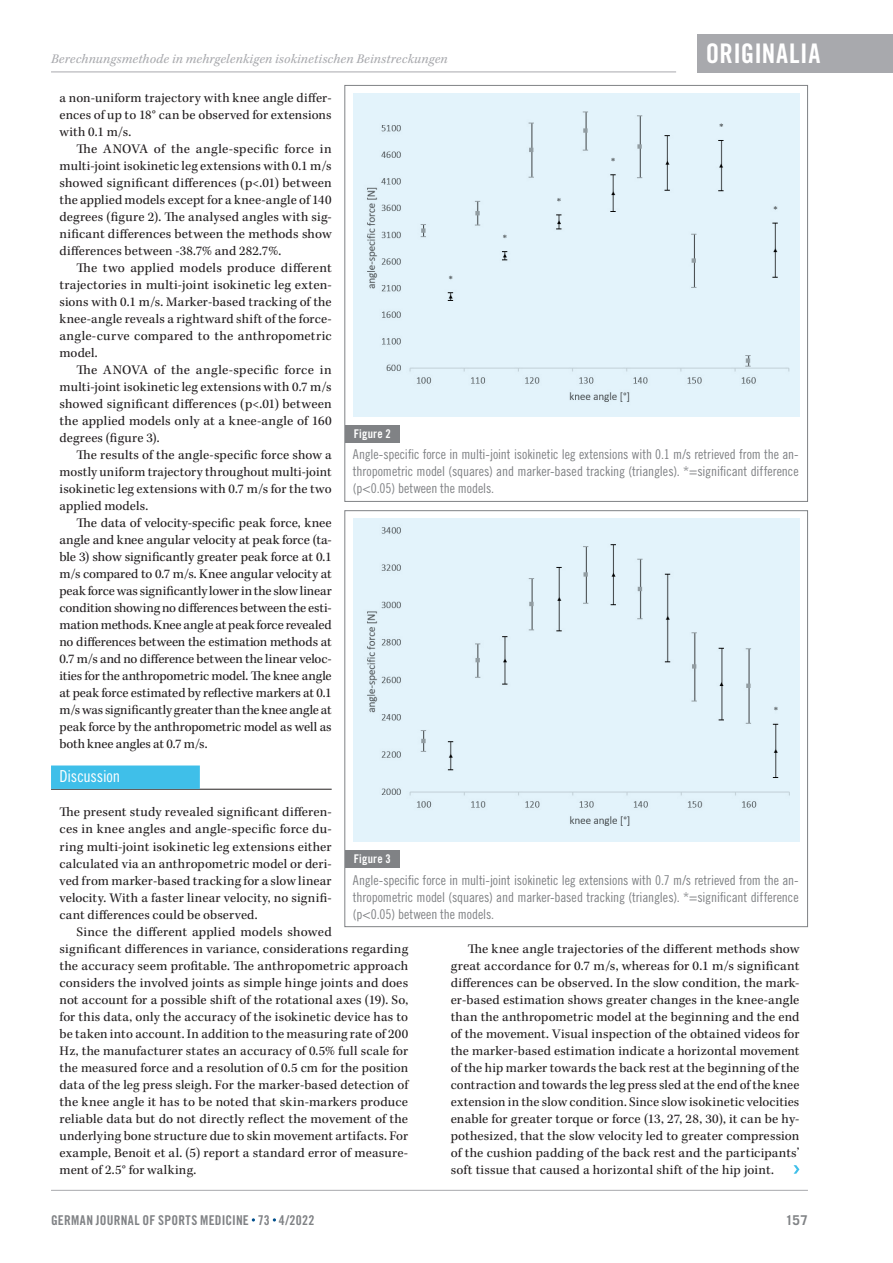
<style>
.page{position:relative;width:893px;height:1263px;background:#fff}
.page>*{position:absolute;margin:0;border:0;box-sizing:border-box;transform-origin:0 0}
.t1{font:27px "Trade Gothic LT Std Bd Cn 20";color:#fff}
.t2{font:16.5px "Trade Gothic LT Std Cn 18";letter-spacing:-.01em;color:#fff}
.t3{font:13.5px/17px "Kepler Std";letter-spacing:.01em;color:#231f20;text-align:justify}
.t4{font:13.5px/17px "Trade Gothic LT Std Cn 18";letter-spacing:-.005em;color:#808285;text-align:justify}
.t5{font:italic 13.5px "Kepler Std";letter-spacing:.015em;color:#a8a9ad}
.t6{font:13.5px "Trade Gothic LT Std Bd Cn 20";letter-spacing:.02em;color:#808285}
.t7{font:700 13.5px "Trade Gothic LT Std";color:#808285}
.t8{font:12px "Trade Gothic LT Std Bd Cn 20";letter-spacing:.02em;color:#fff}
</style>
<div class="page">
<div style="left:697px;top:34px;width:196px;height:38px;background:#a8a9ad"></div>
<hr style="left:51px;top:72px;width:625px;height:1px;background:#a8a9ad">
<hr style="left:51px;top:1190px;width:757px;height:1px;background:#a8a9ad">
<svg style="left:793px;top:1165px;width:6px;height:9px"></svg>
<hr style="left:51px;top:789px;width:281px;height:1px;background:#231f20">
<div style="left:51px;top:765px;width:149px;height:24px;background:#3fbfe9"></div>
<div style="left:345px;top:425px;width:54px;height:17px;background:#808285"></div>
<div style="left:353px;top:96px;width:446px;height:319px;background:#e3f3fb"></div>
<div style="left:345px;top:850px;width:54px;height:17px;background:#808285"></div>
<div style="left:353px;top:521px;width:446px;height:318px;background:#e3f3fb"></div>
<h1 class="t1" style="left:706px;top:37px;width:26px">Originalia</h1>
<p class="t5" style="left:51px;top:51px;width:398px">Berechnungsmethode in mehrgelenkigen isokinetischen Beinstreckungen</p>
<p class="t3" style="left:60px;top:90px;width:274px">a non-uniform trajectory with knee angle differ&shy;ences of up to 18° can be observed for extensions with 0.1 m/s.</p>
<p class="t3" style="left:60px;top:141px;width:274px;text-indent:17px">The ANOVA of the angle-specific force in multi-joint isokinetic leg extensions with 0.1 m/s showed significant differences (p&lt;.01) between the applied models except for a knee-angle of 140 degrees (figure 2). The analysed angles with sig&shy;nificant differences between the methods show differences between -38.7% and 282.7%.</p>
<p class="t3" style="left:60px;top:260px;width:274px;text-indent:17px">The two applied models produce different trajectories in multi-joint isokinetic leg exten&shy;sions with 0.1 m/s. Marker-based tracking of the knee-angle reveals a rightward shift of the force&shy;angle-curve compared to the anthropometric model.</p>
<p class="t3" style="left:60px;top:362px;width:274px;text-indent:17px">The ANOVA of the angle-specific force in multi-joint isokinetic leg extensions with 0.7 m/s showed significant differences (p&lt;.01) between the applied models only at a knee-angle of 160 degrees (figure 3).</p>
<p class="t3" style="left:60px;top:447px;width:274px;text-indent:17px">The results of the angle-specific force show a mostly uniform trajectory throughout multi-joint isokinetic leg extensions with 0.7 m/s for the two applied models.</p>
<p class="t3" style="left:60px;top:515px;width:274px;text-indent:17px">The data of velocity-specific peak force, knee angle and knee angular velocity at peak force (ta&shy;ble 3) show significantly greater peak force at 0.1 m/s compared to 0.7 m/s. Knee angular velocity at peak force was significantly lower in the slow linear condition showing no differences between the esti&shy;mation methods. Knee angle at peak force revealed no differences between the estimation methods at 0.7 m/s and no difference between the linear veloc&shy;ities for the anthropometric model. The knee angle at peak force estimated by reflective markers at 0.1 m/s was significantly greater than the knee angle at peak force by the anthropometric model as well as both knee angles at 0.7 m/s.</p>
<p class="t2" style="left:60px;top:767px;width:62px">Discussion</p>
<p class="t3" style="left:60px;top:804px;width:274px">The present study revealed significant differen&shy;ces in knee angles and angle-specific force du&shy;ring multi-joint isokinetic leg extensions either calculated via an anthropometric model or deri&shy;ved from marker-based tracking for a slow linear velocity. With a faster linear velocity, no signifi&shy;cant differences could be observed.</p>
<p class="t3" style="left:60px;top:923px;width:350px;text-align:left;text-indent:17px">Since the different applied models showed<br>significant differences in variance, considerations regarding the accuracy seem profitable. The anthropometric approach considers the involved joints as simple hinge joints and does not account for a possible shift of the rotational axes (19). So, for this data, only the accuracy of the isokinetic device has to be taken into account. In addition to the measuring rate of 200<br>Hz, the manufacturer states an accuracy of 0.5% full scale for the measured force and a resolution of 0.5 cm for the position data of the leg press sleigh. For the marker-based detection of the knee angle it has to be noted that skin-markers produce reliable data but do not directly reflect the movement of the underlying bone structure due to skin movement artifacts. For example, Benoit et al. (5) report a standard error of measure&shy;ment of 2.5° for walking.</p>
<p class="t8" style="left:354px;top:426px;width:39px">Figure 2</p>
<p class="t4" style="left:353px;top:446px;width:447px">Angle-specific force in multi-joint isokinetic leg extensions with 0.1 m/s retrieved from the an&shy;thropometric model (squares) and marker-based tracking (triangles). *=significant difference (p&lt;0.05) between the models.</p>
<p class="t8" style="left:354px;top:852px;width:39px">Figure 3</p>
<p class="t4" style="left:353px;top:871px;width:447px">Angle-specific force in multi-joint isokinetic leg extensions with 0.7 m/s retrieved from the an&shy;thropometric model (squares) and marker-based tracking (triangles). *=significant difference (p&lt;0.05) between the models.</p>
<p class="t3" style="left:451px;top:940px;width:350px;text-indent:17px">The knee angle trajectories of the different methods show great accordance for 0.7 m/s, whereas for 0.1 m/s significant differences can be observed. In the slow condition, the mark&shy;er-based estimation shows greater changes in the knee-angle than the anthropometric model at the beginning and the end of the movement. Visual inspection of the obtained videos for the marker-based estimation indicate a horizontal movement of the hip marker towards the back rest at the beginning of the contraction and towards the leg press sled at the end of the knee extension in the slow condition. Since slow isokinetic velocities enable for greater torque or force (13, 27, 28, 30), it can be hy&shy;pothesized, that the slow velocity led to greater compression of the cushion padding of the back rest and the participants’ soft tissue that caused a horizontal shift of the hip joint.</p>
<p class="t6" style="left:51px;top:1212px;width:265px">GERMAN JOURNAL OF SPORTS MEDICINE 73 4/2022</p>
<p class="t7" style="left:785px;top:1211px;width:24px">157</p>
</div>
